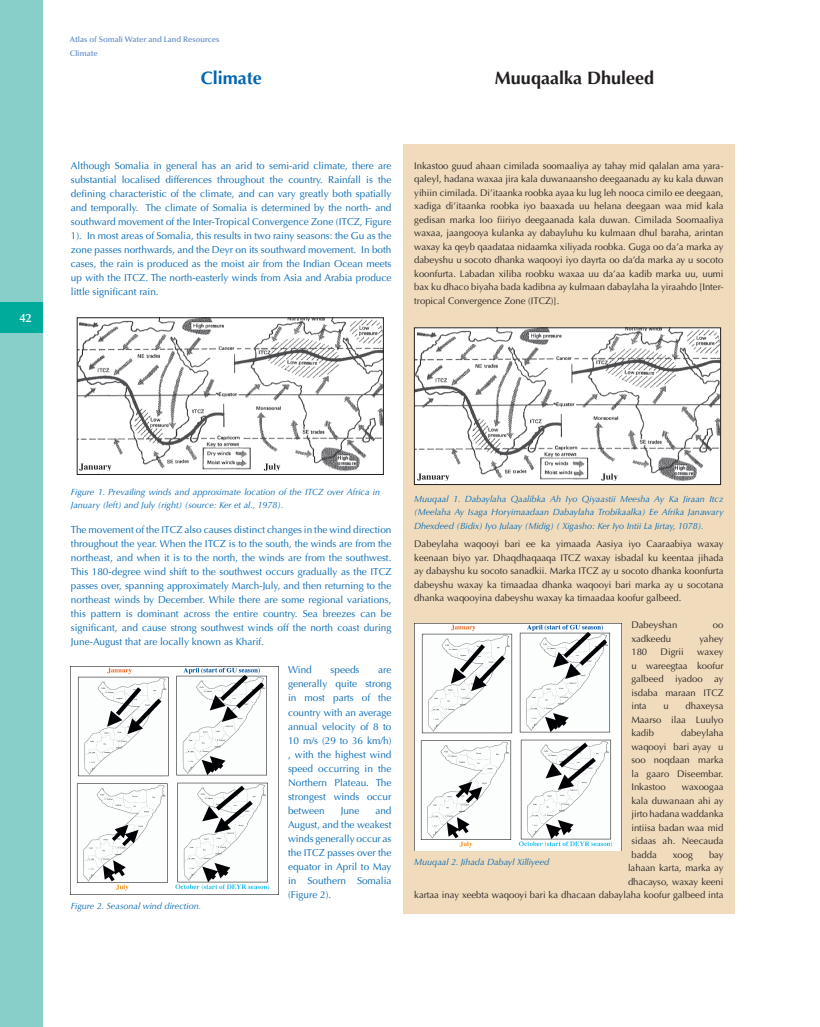
<style>
.page{position:relative;width:820px;height:1027px;background:#fff}
.page>*{position:absolute;margin:0;border:0;box-sizing:border-box;transform-origin:0 0}
.t1{font:700 18px "Optima LT Std";color:#231f20}
.t2{font:700 18px "Optima LT Std";color:#0166b3}
.t3{font:600 12px "Optima LT Std";color:#fff}
.t4{font:10px/14px "Optima LT Std";color:#0166b3;text-align:justify}
.t5{font:9.5px/13.5px "Optima LT Std";color:#231f20;text-align:justify}
.t6{font:italic 9px/13.5px "Optima LT Std";color:#0166b3}
.t7{font:600 8px/13.5px "Optima LT Std";color:#6990ca}
</style>
<div class="page">
<div style="left:0;top:0;width:43px;height:1026px;background:#88cfc9"></div>
<div style="left:0;top:302px;width:43px;height:30px;background:#00ab9c"></div>
<div style="left:403px;top:144px;width:331px;height:769px;background:#f0dcbd"></div>
<img style="left:79px;top:319px;width:302px;height:153px">
<div style="left:77px;top:317px;width:306px;height:157px;border:1px solid #231f20"></div>
<img style="left:71px;top:666px;width:207px;height:225px">
<img style="left:416px;top:329px;width:302px;height:153px">
<img style="left:414px;top:623px;width:207px;height:227px">
<p class="t3" style="left:19px;top:312px;width:14px">42</p>
<p class="t7" style="left:70px;top:33px;width:151px">Atlas of Somali Water and Land Resources<br>Climate</p>
<h1 class="t2" style="left:201px;top:70px;width:63px">Climate</h1>
<h1 class="t1" style="left:494px;top:70px;width:161px">Muuqaalka Dhuleed</h1>
<p class="t4" style="left:71px;top:159px;width:322px">Although Somalia in general has an arid to semi-arid climate, there are substantial localised differences throughout the country. Rainfall is the defining characteristic of the climate, and can vary greatly both spatially and temporally. The climate of Somalia is determined by the north- and southward movement of the Inter-Tropical Convergence Zone (ITCZ, Figure 1). In most areas of Somalia, this results in two rainy seasons: the Gu as the zone passes northwards, and the Deyr on its southward movement. In both cases, the rain is produced as the moist air from the Indian Ocean meets up with the ITCZ. The north-easterly winds from Asia and Arabia produce little significant rain.</p>
<p class="t5" style="left:414px;top:159px;width:310px">Inkastoo guud ahaan cimilada soomaaliya ay tahay mid qalalan ama yara&shy;qaleyl, hadana waxaa jira kala duwanaansho deegaanadu ay ku kala duwan yihiin cimilada. Di’itaanka roobka ayaa ku lug leh nooca cimilo ee deegaan, xadiga di’itaanka roobka iyo baaxada uu helana deegaan waa mid kala gedisan marka loo fiiriyo deegaanada kala duwan. Cimilada Soomaaliya waxaa, jaangooya kulanka ay dabayluhu ku kulmaan dhul baraha, arintan waxay ka qeyb qaadataa nidaamka xiliyada roobka. Guga oo da’a marka ay dabeyshu u socoto dhanka waqooyi iyo dayrta oo da’da marka ay u socoto koonfurta. Labadan xiliba roobku waxaa uu da’aa kadib marka uu, uumi bax ku dhaco biyaha bada kadibna ay kulmaan dabaylaha la yiraahdo [Inter&shy;tropical Convergence Zone (ITCZ)].</p>
<p class="t6" style="left:71px;top:485px;width:310px">Figure 1. Prevailing winds and approximate location of the ITCZ over Africa in<br>January (left) and July (right) (source: Ker et al., 1978).</p>
<p class="t4" style="left:71px;top:523px;width:322px">The movement of the ITCZ also causes distinct changes in the wind direction throughout the year. When the ITCZ is to the south, the winds are from the northeast, and when it is to the north, the winds are from the southwest.<br>This 180-degree wind shift to the southwest occurs gradually as the ITCZ passes over, spanning approximately March-July, and then returning to the northeast winds by December. While there are some regional variations, this pattern is dominant across the entire country. Sea breezes can be significant, and cause strong southwest winds off the north coast during June-August that are locally known as Kharif.</p>
<p class="t4" style="left:288px;top:663px;width:25px">Wind</p>
<p class="t4" style="left:330px;top:663px;width:30px">speeds</p>
<p class="t4" style="left:288px;top:663px;width:105px;text-indent:90px">are generally quite strong in most parts of the country with an average annual velocity of 8 to 10 m/s (29 to 36 km/h) , with the highest wind speed occurring in the Northern Plateau. The strongest winds occur between</p>
<p class="t4" style="left:288px;top:803px;width:105px;text-indent:87px">and August, and the weakest winds generally occur as the ITCZ passes over the equator in April to May in Southern Somalia (Figure 2).</p>
<p class="t4" style="left:340px;top:803px;width:20px">June</p>
<p class="t6" style="left:71px;top:899px;width:132px">Figure 2. Seasonal wind direction.</p>
<p class="t6" style="left:414px;top:492px;width:310px;text-align:justify">Muuqaal 1. Dabaylaha Qaalibka Ah Iyo Qiyaastii Meesha Ay Ka Jiraan Itcz (Meelaha Ay Isaga Horyimaadaan Dabaylaha Trobikaalka) Ee Afrika Janawary Dhexdeed (Bidix) Iyo Julaay (Midig) ( Xigasho: Ker Iyo Intii La Jirtay, 1078).</p>
<p class="t5" style="left:414px;top:537px;width:310px">Dabeylaha waqooyi bari ee ka yimaada Aasiya iyo Caaraabiya waxay keenaan biyo yar. Dhaqdhaqaaqa ITCZ waxay isbadal ku keentaa jihada ay dabayshu ku socoto sanadkii. Marka ITCZ ay u socoto dhanka koonfurta dabeyshu waxay ka timaadaa dhanka waqooyi bari marka ay u socotana dhanka waqooyina dabeyshu waxay ka timaadaa koofur galbeed.</p>
<p class="t5" style="left:631px;top:618px;width:47px">Dabeyshan</p>
<p class="t5" style="left:712px;top:618px;width:12px">oo</p>
<p class="t5" style="left:631px;top:632px;width:41px">xadkeedu</p>
<p class="t5" style="left:699px;top:632px;width:26px">yahey</p>
<p class="t5" style="left:631px;top:645px;width:17px">180</p>
<p class="t5" style="left:660px;top:645px;width:25px">Digrii</p>
<p class="t5" style="left:631px;top:645px;width:94px;text-indent:66px">waxey u wareegtaa koofur galbeed iyadoo ay isdaba maraan ITCZ inta</p>
<p class="t5" style="left:631px;top:699px;width:94px;text-indent:54px">dhaxeysa Maarso ilaa Luulyo kadib</p>
<p class="t5" style="left:663px;top:699px;width:7px">u</p>
<p class="t5" style="left:631px;top:726px;width:94px;text-indent:50px">dabeylaha waqooyi bari ayay u soo noqdaan marka la gaaro Diseembar.<br>Inkastoo</p>
<p class="t5" style="left:631px;top:780px;width:94px;text-indent:51px">waxoogaa kala duwanaan ahi ay jirto hadana waddanka intiisa badan waa mid sidaas ah. Neecauda badda</p>
<p class="t5" style="left:414px;top:848px;width:310px;text-align:right">bay<br>lahaan karta, marka ay<br>dhacayso, waxay keeni<br>kartaa inay xeebta waqooyi bari ka dhacaan dabaylaha koofur galbeed inta</p>
<p class="t5" style="left:672px;top:848px;width:22px">xoog</p>
<p class="t6" style="left:414px;top:855px;width:137px">Muuqaal 2. Jihada Dabayl Xilliyeed</p>
</div>
